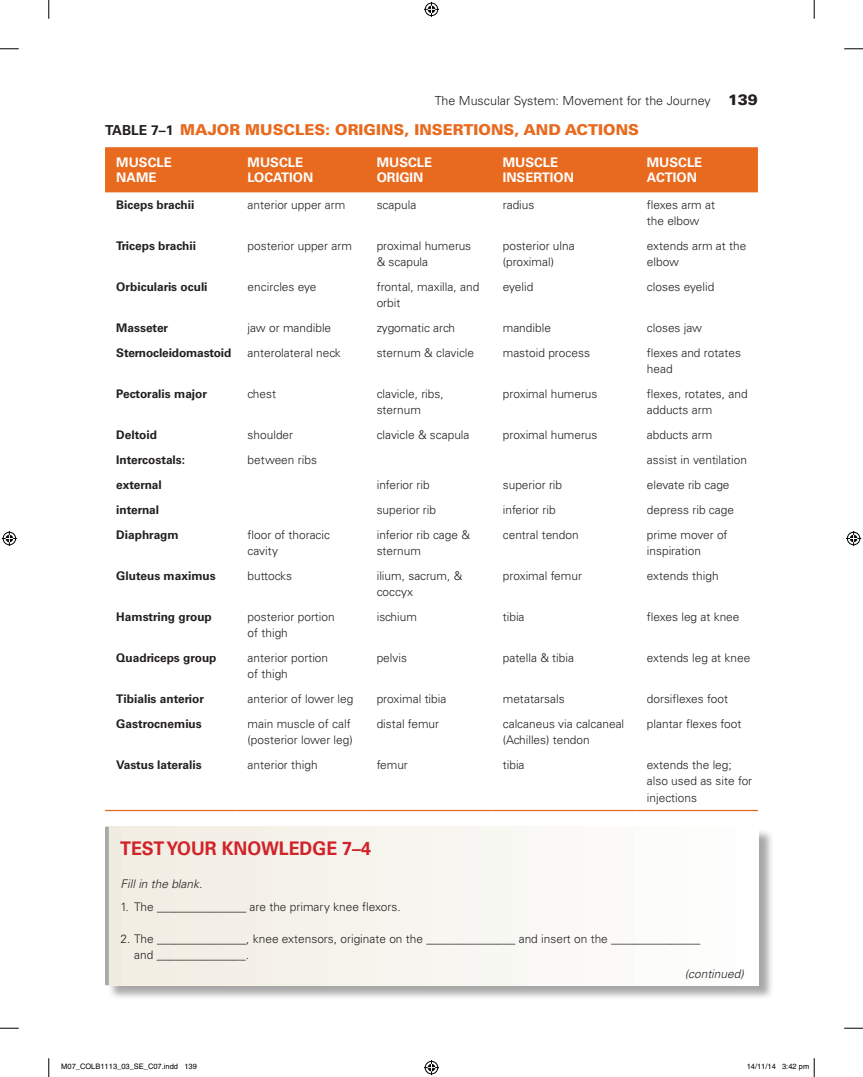
<style>
.page{position:relative;width:863px;height:1077px;background:#fff}
.page>*{position:absolute;margin:0;border:0;box-sizing:border-box;transform-origin:0 0}
.t1{font:700 18.75px "Univers LT Std";color:#d1232a;scale:.95 1}
.t2{font:900 15px "Univers LT Std";color:#e86a1f}
.t3{font:700 13.12px/15.6px "Univers LT Std";color:#fff}
.t4{font:300 12.5px "Univers LT Std";color:#231f20}
.t5{font:300 11.88px/16.2px "Univers LT Std";color:#231f20}
.t6{font:700 11.88px "Univers LT Std";color:#231f20}
.t7{font:italic 300 11.88px "Univers LT Std";color:#231f20}
.t8{font:7.5px "Helvetica";color:#000}
.s1{font-weight:900;font-size:15px}
.s2{font-weight:700;font-size:13.75px;color:#231f20}
</style>
<div class="page">
<div style="left:105px;top:147px;width:653px;height:45px;background:#e86a1f"></div>
<hr style="left:105px;top:809px;width:131px;height:2px;background:#e86a1f">
<hr style="left:236px;top:809px;width:129px;height:2px;background:#e86a1f">
<hr style="left:365px;top:809px;width:126px;height:2px;background:#e86a1f">
<hr style="left:491px;top:809px;width:144px;height:2px;background:#e86a1f">
<hr style="left:635px;top:809px;width:122px;height:2px;background:#e86a1f">
<div style="left:107px;top:828px;width:667px;height:172px;background:#231f20;opacity:.4"></div>
<div style="left:106px;top:826px;width:652px;height:158px;background:linear-gradient(to right,#f1ede2,#fefefe)"></div>
<hr style="left:105px;top:826px;width:4px;height:158px;background:#a8a9ad">
<svg style="left:0;top:48px;width:19px;height:2px"></svg>
<svg style="left:844px;top:48px;width:18px;height:2px"></svg>
<svg style="left:0;top:1027px;width:19px;height:1px"></svg>
<svg style="left:844px;top:1027px;width:18px;height:1px"></svg>
<svg style="left:48px;top:0;width:2px;height:19px"></svg>
<svg style="left:48px;top:1058px;width:2px;height:18px"></svg>
<svg style="left:813px;top:0;width:2px;height:19px"></svg>
<svg style="left:424px;top:2px;width:15px;height:15px"></svg>
<svg style="left:424px;top:1060px;width:15px;height:14px"></svg>
<svg style="left:2px;top:531px;width:15px;height:15px"></svg>
<svg style="left:846px;top:531px;width:15px;height:15px"></svg>
<svg style="left:813px;top:1058px;width:2px;height:18px"></svg>
<p class="t4" style="left:435px;top:93px;width:324px">The Muscular System: Movement for the Journey <span class="s1">139</span></p>
<p class="t2" style="left:105px;top:120px;width:533px"><span class="s2">Table 7–1</span> MAJOR MUSCLES: ORIGINS, INSERTIONS, AND ACTIONS</p>
<p class="t3" style="left:116px;top:154px;width:57px">Muscle<br>Name</p>
<p class="t3" style="left:248px;top:154px;width:67px">Muscle<br>Locatio n</p>
<p class="t3" style="left:377px;top:154px;width:57px">Muscle<br>Origin</p>
<p class="t3" style="left:503px;top:154px;width:73px">Muscle<br>Insertion</p>
<p class="t3" style="left:647px;top:154px;width:57px">Muscle<br>Actio n</p>
<p class="t6" style="left:116px;top:198px;width:80px">Biceps brachii</p>
<p class="t5" style="left:248px;top:196px;width:99px">anterior upper arm</p>
<p class="t5" style="left:377px;top:196px;width:41px">scapula</p>
<p class="t5" style="left:503px;top:196px;width:33px">radius</p>
<p class="t5" style="left:647px;top:196px;width:70px">flexes arm at the elbow</p>
<p class="t6" style="left:116px;top:239px;width:81px">Triceps brachii</p>
<p class="t5" style="left:248px;top:237px;width:106px">posterior upper arm</p>
<p class="t5" style="left:377px;top:237px;width:96px">proximal humerus &amp; scapula</p>
<p class="t5" style="left:503px;top:237px;width:73px">posterior ulna (proximal)</p>
<p class="t5" style="left:647px;top:237px;width:101px">extends arm at the elbow</p>
<p class="t6" style="left:116px;top:280px;width:93px">Orbicularis oculi</p>
<p class="t5" style="left:248px;top:278px;width:70px">encircles eye</p>
<p class="t5" style="left:377px;top:278px;width:104px">frontal, maxilla, and orbit</p>
<p class="t5" style="left:503px;top:278px;width:32px">eyelid</p>
<p class="t5" style="left:647px;top:278px;width:69px">closes eyelid</p>
<p class="t6" style="left:116px;top:321px;width:53px">Masseter</p>
<p class="t5" style="left:248px;top:320px;width:85px">jaw or mandible</p>
<p class="t5" style="left:377px;top:320px;width:80px">zygomatic arch</p>
<p class="t5" style="left:503px;top:320px;width:50px">mandible</p>
<p class="t5" style="left:647px;top:320px;width:57px">closes jaw</p>
<p class="t6" style="left:116px;top:346px;width:117px">Sternocleidomastoid</p>
<p class="t5" style="left:248px;top:344px;width:95px">anterolateral neck</p>
<p class="t5" style="left:377px;top:344px;width:99px">sternum &amp; clavicle</p>
<p class="t5" style="left:503px;top:344px;width:89px">mastoid process</p>
<p class="t5" style="left:647px;top:344px;width:96px">flexes and rotates head</p>
<p class="t6" style="left:116px;top:387px;width:92px">Pectoralis major</p>
<p class="t5" style="left:248px;top:386px;width:30px">chest</p>
<p class="t5" style="left:377px;top:386px;width:69px">clavicle, ribs, sternum</p>
<p class="t5" style="left:503px;top:386px;width:96px">proximal humerus</p>
<p class="t5" style="left:647px;top:386px;width:102px">flexes, rotates, and adducts arm</p>
<p class="t6" style="left:116px;top:428px;width:42px">Deltoid</p>
<p class="t5" style="left:248px;top:427px;width:47px">shoulder</p>
<p class="t5" style="left:377px;top:427px;width:94px">clavicle &amp; scapula</p>
<p class="t5" style="left:503px;top:427px;width:96px">proximal humerus</p>
<p class="t5" style="left:647px;top:427px;width:67px">abducts arm</p>
<p class="t6" style="left:116px;top:453px;width:70px">Intercostals:</p>
<p class="t5" style="left:248px;top:451px;width:71px">between ribs</p>
<p class="t5" style="left:647px;top:451px;width:102px">assist in ventilation</p>
<p class="t6" style="left:116px;top:477px;width:47px">external</p>
<p class="t5" style="left:377px;top:476px;width:54px">inferior rib</p>
<p class="t5" style="left:503px;top:476px;width:61px">superior rib</p>
<p class="t5" style="left:647px;top:476px;width:84px">elevate rib cage</p>
<p class="t6" style="left:116px;top:502px;width:44px">internal</p>
<p class="t5" style="left:377px;top:501px;width:61px">superior rib</p>
<p class="t5" style="left:503px;top:501px;width:54px">inferior rib</p>
<p class="t5" style="left:647px;top:501px;width:89px">depress rib cage</p>
<p class="t6" style="left:116px;top:527px;width:64px">Diaphragm</p>
<p class="t5" style="left:248px;top:526px;width:84px">floor of thoracic cavity</p>
<p class="t5" style="left:377px;top:526px;width:95px">inferior rib cage &amp; sternum</p>
<p class="t5" style="left:503px;top:526px;width:77px">central tendon</p>
<p class="t5" style="left:647px;top:526px;width:82px">prime mover of inspiration</p>
<p class="t6" style="left:116px;top:568px;width:101px">Gluteus maximus</p>
<p class="t5" style="left:248px;top:567px;width:46px">buttocks</p>
<p class="t5" style="left:377px;top:567px;width:87px">ilium, sacrum, &amp; coccyx</p>
<p class="t5" style="left:503px;top:567px;width:81px">proximal femur</p>
<p class="t5" style="left:647px;top:567px;width:73px">extends thigh</p>
<p class="t6" style="left:116px;top:609px;width:97px">Hamstring group</p>
<p class="t5" style="left:248px;top:608px;width:89px">posterior portion of thigh</p>
<p class="t5" style="left:377px;top:608px;width:42px">ischium</p>
<p class="t5" style="left:503px;top:608px;width:23px">tibia</p>
<p class="t5" style="left:647px;top:608px;width:94px">flexes leg at knee</p>
<p class="t6" style="left:116px;top:650px;width:102px">Quadriceps group</p>
<p class="t5" style="left:248px;top:649px;width:82px">anterior portion of thigh</p>
<p class="t5" style="left:377px;top:649px;width:32px">pelvis</p>
<p class="t5" style="left:503px;top:649px;width:73px">patella &amp; tibia</p>
<p class="t5" style="left:647px;top:649px;width:105px">extends leg at knee</p>
<p class="t6" style="left:116px;top:692px;width:89px">Tibialis anterior</p>
<p class="t5" style="left:248px;top:690px;width:107px">anterior of lower leg</p>
<p class="t5" style="left:377px;top:690px;width:71px">proximal tibia</p>
<p class="t5" style="left:503px;top:690px;width:63px">metatarsals</p>
<p class="t5" style="left:647px;top:690px;width:83px">dorsiflexes foot</p>
<p class="t6" style="left:116px;top:716px;width:87px">Gastrocnemius</p>
<p class="t5" style="left:248px;top:715px;width:107px">main muscle of calf (posterior lower leg)</p>
<p class="t5" style="left:377px;top:715px;width:64px">distal femur</p>
<p class="t5" style="left:503px;top:715px;width:123px">calcaneus via calcaneal (Achilles) tendon</p>
<p class="t5" style="left:647px;top:715px;width:96px">plantar flexes foot</p>
<p class="t6" style="left:116px;top:757px;width:87px">Vastus lateralis</p>
<p class="t5" style="left:248px;top:756px;width:71px">anterior thigh</p>
<p class="t5" style="left:377px;top:756px;width:33px">femur</p>
<p class="t5" style="left:503px;top:756px;width:23px">tibia</p>
<p class="t5" style="left:647px;top:756px;width:107px">extends the leg; also used as site for injections</p>
<h1 class="t1" style="left:120px;top:837px;width:265px">Test Yo ur Knowledge 7–4</h1>
<p class="t7" style="left:120px;top:876px;width:83px">Fill in the blank.</p>
<p class="t5" style="left:120px;top:898px;width:282px">1. The _______________ are the primary knee flexors.</p>
<p class="t5" style="left:134px;top:930px;width:567px;text-indent:-14px">2. T he _______________, knee extensors, originate on the _______________ and insert on the _______________ and _______________.</p>
<p class="t7" style="left:685px;top:966px;width:60px">(continued)</p>
<p class="t8" style="left:61px;top:1062px;width:137px">M07_COLB1113_03_SE_C07.indd 139</p>
<p class="t8" style="left:746px;top:1062px;width:64px">14/11/14 3:42 pm</p>
</div>
